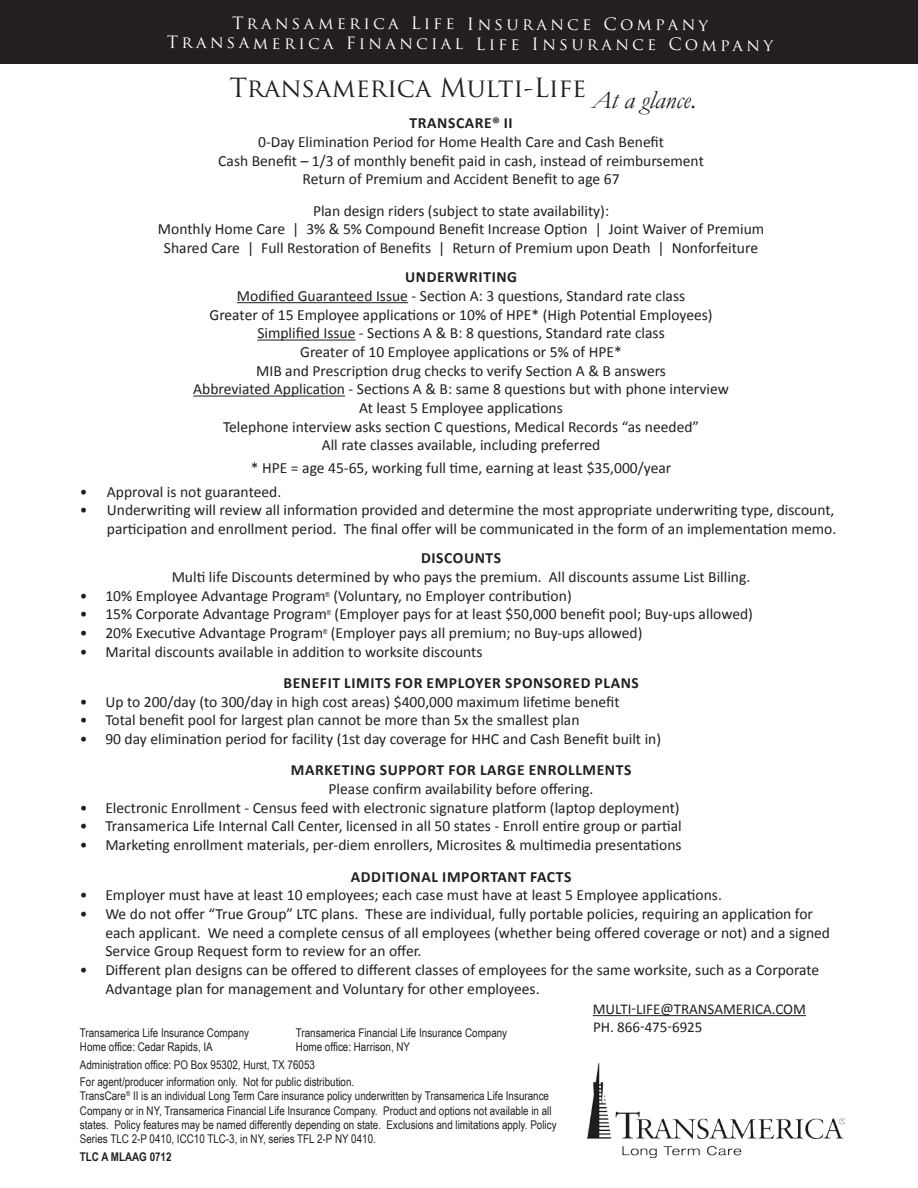
<style>
.page{position:relative;width:918px;height:1188px;background:#fff}
.page>*{position:absolute;margin:0;border:0;box-sizing:border-box;transform-origin:0 0}
.t1{font:25.8px "Trajan Pro";color:#231f20}
.t2{font:16.65px/20px "Trajan Pro";letter-spacing:.195em;color:#fff;text-align:center}
.t3{font:15.6px/18.6px "Calibri";color:#231f20;text-align:center}
.t4{font:700 15.6px "Calibri";letter-spacing:.04em;color:#231f20}
.t5{font:15px "Calibri";color:#231f20}
.t6{font:12px/14.4px "Arial Narrow";color:#231f20}
.t7{font:700 12px "Arial Narrow";color:#231f20}
.t8{font:7.05px "Arial Narrow";color:#231f20}
.s1{font-family:"Garamond";font-style:italic}
</style>
<div class="page">
<hr style="left:237px;top:302px;width:171px;height:1px;background:#231f20">
<hr style="left:257px;top:340px;width:99px;height:1px;background:#231f20">
<hr style="left:193px;top:396px;width:152px;height:1px;background:#231f20">
<hr style="left:593px;top:1015px;width:213px;height:1px;background:#231f20">
<div style="left:0;top:0;width:918px;height:63px;background:#231f20"></div>
<img style="left:588px;top:1063px;width:256px;height:94px">
<p class="t2" style="left:167px;top:13px;width:607px">Transamerica Life Insurance Company<br>Transamerica Financial Life Insurance Company</p>
<h1 class="t1" style="left:230px;top:71px;width:468px">Transamerica Multi-Life <span class="s1">At a glance.</span></h1>
<p class="t4" style="left:410px;top:113px;width:105px">TRANSCARE® II</p>
<p class="t3" style="left:218px;top:132px;width:487px">0-Day Elimination Period for Home Health Care and Cash Benefit<br>Cash Benefit – 1/3 of monthly benefit paid in cash, instead of reimbursement<br>Return of Premium and Accident Benefit to age 67</p>
<p class="t3" style="left:158px;top:200px;width:608px">Plan design riders (subject to state availability):<br>Monthly Home Care | 3% &amp; 5% Compound Benefit Increase Option | Joint Waiver of Premium<br>Shared Care | Full Restoration of Benefits | Return of Premium upon Death | Nonforfeiture</p>
<p class="t4" style="left:405px;top:267px;width:114px">UNDERWRITI NG</p>
<p class="t3" style="left:193px;top:286px;width:537px">Modified Guaranteed Issue - Section A: 3 questions, Standard rate class<br>Greater of 15 Employee applications or 10% of HPE* (High Potential Employees)<br>Simplified Issue - Sections A &amp; B: 8 questions, Standard rate class<br>Greater of 10 Employee applications or 5% of HPE*<br>MIB and Prescription drug checks to verify Section A &amp; B answers<br>Abbreviated Application - Sections A &amp; B: same 8 questions but with phone interview At least 5 Employee applications<br>Telephone interview asks section C questions, Medical Records “as needed”<br>All rate classes available, including preferred</p>
<p class="t3" style="left:251px;top:458px;width:422px">* HPE = age 45-65, working full time, earning at least $35,000/year</p>
<p class="t3" style="left:80px;top:482px;width:203px">• Approval is not guaranteed.</p>
<p class="t3" style="left:80px;top:500px;width:758px;text-align:right">• Underwriting will review all information provided and determine the most appropriate underwriting type, discount, participation and enrollment period. The final offer will be communicated in the form of an implementation memo.</p>
<p class="t4" style="left:421px;top:549px;width:82px">DISCOUNTS</p>
<p class="t3" style="left:172px;top:567px;width:580px">Multi life Discounts determined by who pays the premium. All discounts assume List Billing.</p>
<p class="t3" style="left:80px;top:585px;width:247px">• 10% Employee Advantage Program</p>
<p class="t8" style="left:326px;top:589px;width:6px">®</p>
<p class="t3" style="left:333px;top:585px;width:240px">(Voluntary, no Employer contribution)</p>
<p class="t3" style="left:80px;top:604px;width:248px">• 15% Corporate Advantage Program</p>
<p class="t8" style="left:327px;top:608px;width:6px">®</p>
<p class="t3" style="left:335px;top:604px;width:420px">(Employer pays for at least $50,000 benefit pool; Buy-ups allowed)</p>
<p class="t3" style="left:80px;top:623px;width:245px">• 20% Executive Advantage Program</p>
<p class="t8" style="left:323px;top:626px;width:6px">®</p>
<p class="t3" style="left:331px;top:623px;width:313px">(Employer pays all premium; no Buy-ups allowed)</p>
<p class="t3" style="left:80px;top:641px;width:404px">• Marital discounts available in addition to worksite discounts</p>
<p class="t4" style="left:283px;top:673px;width:357px">BENEFIT LIMITS FOR EMPLOYER SPONSORED PLANS</p>
<p class="t3" style="left:80px;top:692px;width:541px">• Up to 200/day (to 300/day in high cost areas) $400,000 maximum lifetime benefit</p>
<p class="t3" style="left:80px;top:710px;width:501px">• Total benefit pool for largest plan cannot be more than 5x the smallest plan</p>
<p class="t3" style="left:80px;top:729px;width:583px">• 90 day elimination period for facility (1st day coverage for HHC and Cash Benefit built in)</p>
<p class="t4" style="left:291px;top:761px;width:342px">MARKETI NG SU PPORT FOR LARGE ENROLLMENTS</p>
<p class="t3" style="left:329px;top:779px;width:266px">Please confirm availability before offering.</p>
<p class="t3" style="left:80px;top:798px;width:601px">• Electronic Enrollment - Census feed with electronic signature platform (laptop deployment)</p>
<p class="t3" style="left:80px;top:816px;width:603px">• Transamerica Life Internal Call Center, licensed in all 50 states - Enroll entire group or partial</p>
<p class="t3" style="left:80px;top:835px;width:603px">• Marketing enrollment materials, per-diem enrollers, Microsites &amp; multimedia presentations</p>
<p class="t4" style="left:351px;top:867px;width:222px">ADDITIONAL IMPORTANT FACTS</p>
<p class="t3" style="left:80px;top:885px;width:644px">• Employer must have at least 10 employees; each case must have at least 5 Employee applications.</p>
<p class="t3" style="left:105px;top:904px;width:726px;text-align:left;text-indent:-25px">• We do not offer “True Group” LTC plans. These are individual, fully portable policies, requiring an application for each applicant. We need a complete census of all employees (whether being offered coverage or not) and a signed<br>Service Group Request form to review for an offer.</p>
<p class="t3" style="left:105px;top:960px;width:715px;text-align:left;text-indent:-25px">• Different plan designs can be offered to different classes of employees for the same worksite, such as a Corporate<br>Advantage plan for management and Voluntary for other employees.</p>
<p class="t5" style="left:593px;top:1000px;width:20px">Multi</p>
<p class="t5" style="left:632px;top:1000px;width:52px">-life@transamerica</p>
<p class="t5" style="left:772px;top:1000px;width:15px">.com</p>
<p class="t5" style="left:593px;top:1018px;width:111px">Ph . 866-475-6925</p>
<p class="t6" style="left:80px;top:1025px;width:171px">Transamerica Life Insurance Company</p>
<p class="t6" style="left:296px;top:1025px;width:213px">Transamerica Financial Life Insurance Company</p>
<p class="t6" style="left:80px;top:1039px;width:134px">Home office: Cedar Rapids, IA</p>
<p class="t6" style="left:80px;top:1038px;width:332px;line-height:18px;text-indent:216px">Home office: Harrison, NY<br>Administration office: PO Box 95302, Hurst, TX 76053</p>
<p class="t6" style="left:80px;top:1074px;width:478px">For agent/producer information only. Not for public distribution.<br>TransCare<sup>®</sup> II is an individual Long Term Care insurance policy underwritten by Transamerica Life Insurance Company or in NY, Transamerica Financial Life Insurance Company. Product and options not available in all states. Policy features may be named differently depending on state. Exclusions and limitations apply. Policy Series TLC 2-P 0410, ICC10 TLC-3, in NY, series TFL 2-P NY 0410.</p>
<p class="t7" style="left:80px;top:1148px;width:93px">TLC A MLAAG 0712</p>
</div>
